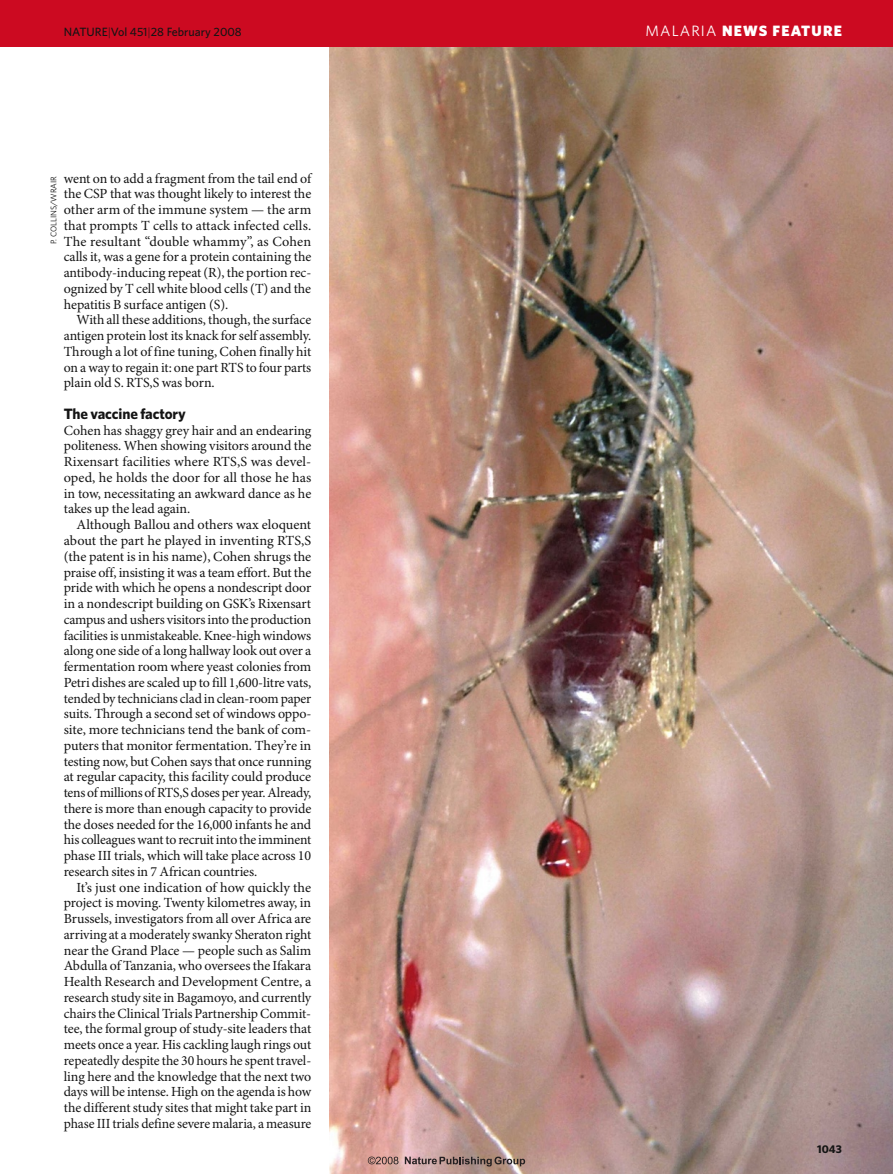
<style>
.page{position:relative;width:893px;height:1174px;background:#fff}
.page>*{position:absolute;margin:0;border:0;box-sizing:border-box;transform-origin:0 0}
.t1{font:900 15px "Whitney";letter-spacing:.075em;color:#fff}
.t2{font:700 15px "Whitney";letter-spacing:-.005em;color:#141414}
.t3{font:13.95px/15.8px "Minion Pro";letter-spacing:-.01em;color:#141414;text-align:justify}
.t4{font:500 12px "Whitney";color:#141414}
.t5{font:700 11.25px "Whitney";color:#141414}
.t6{font:8.25px "Whitney";color:#141414}
.s1{font-weight:300}
.s2{font-weight:400}
</style>
<div class="page">
<img style="left:329px;top:47px;width:564px;height:1127px">
<div style="left:0;top:0;width:893px;height:47px;background:#cc0a21"></div>
<svg style="left:405px;top:1156px;width:120px;height:10px"></svg>
<svg style="left:368px;top:1156px;width:30px;height:8px"></svg>
<p class="t4" style="left:64px;top:27px;width:179px">NATURE<span class="s1">|</span>Vol 451<span class="s1">|</span>28 February 2008</p>
<p class="t1" style="left:645px;top:25px;width:198px"><span class="s2">MALARIA</span> NEWS FEATURE</p>
<p class="t3" style="left:64px;top:171px;width:249px">went on to add a fragment from the tail end of the CSP that was thought likely to interest the other arm of the immune system — the arm that prompts T cells to attack infected cells.<br>The resultant “double whammy”, as Cohen calls it, was a gene for a protein containing the antibody-inducing repeat (R), the portion rec&shy;ognized by T cell white blood cells (T) and the hepatitis B surface antigen (S).</p>
<p class="t3" style="left:64px;top:313px;width:249px;text-indent:13px">With all these additions, though, the surface antigen protein lost its knack for self assembly.<br>Through a lot of fine tuning, Cohen finally hit on a way to regain it: one part RTS to four parts plain old S. RTS,S was born.</p>
<p class="t2" style="left:64px;top:408px;width:124px">The vaccine factory</p>
<p class="t3" style="left:64px;top:423px;width:249px">Cohen has shaggy grey hair and an endearing politeness. When showing visitors around the Rixensart facilities where RTS,S was devel&shy;oped, he holds the door for all those he has in tow, necessitating an awkward dance as he takes up the lead again.</p>
<p class="t3" style="left:64px;top:518px;width:249px;text-indent:13px">Although Ballou and others wax eloquent about the part he played in inventing RTS,S (the patent is in his name), Cohen shrugs the praise off, insisting it was a team effort. But the pride with which he opens a nondescript door in a nondescript building on GSK’s Rixensart campus and ushers visitors into the production facilities is unmistakeable. Knee-high windows along one side of a long hallway look out over a fermentation room where yeast colonies from Petri dishes are scaled up to fill 1,600-litre vats, tended by technicians clad in clean-room paper suits. Through a second set of windows oppo&shy;site, more technicians tend the bank of com&shy;puters that monitor fermentation. They’re in testing now, but Cohen says that once running at regular capacity, this facility could produce tens of millions of RTS,S doses per year. Already, there is more than enough capacity to provide the doses needed for the 16,000 infants he and his colleagues want to recruit into the imminent phase III trials, which will take place across 10 research sites in 7 African countries.</p>
<p class="t3" style="left:64px;top:880px;width:249px;text-indent:13px">It’s just one indication of how quickly the project is moving. Twenty kilometres away, in Brussels, investigators from all over Africa are arriving at a moderately swanky Sheraton right near the Grand Place — people such as Salim Abdulla of Tanzania, who oversees the Ifakara Health Research and Development Centre, a research study site in Bagamoyo, and currently chairs the Clinical Trials Partnership Commit&shy;tee, the formal group of study-site leaders that meets once a year. His cackling laugh rings out repeatedly despite the 30 hours he spent travel&shy;ling here and the knowledge that the next two days will be intense. High on the agenda is how the different study sites that might take part in phase III trials define severe malaria, a measure</p>
<p class="t6" style="left:50px;top:244px;width:70px;rotate:-90deg">P. COLLINS/WRAIR</p>
<p class="t5" style="left:817px;top:1144px;width:26px">1043</p>
</div>
